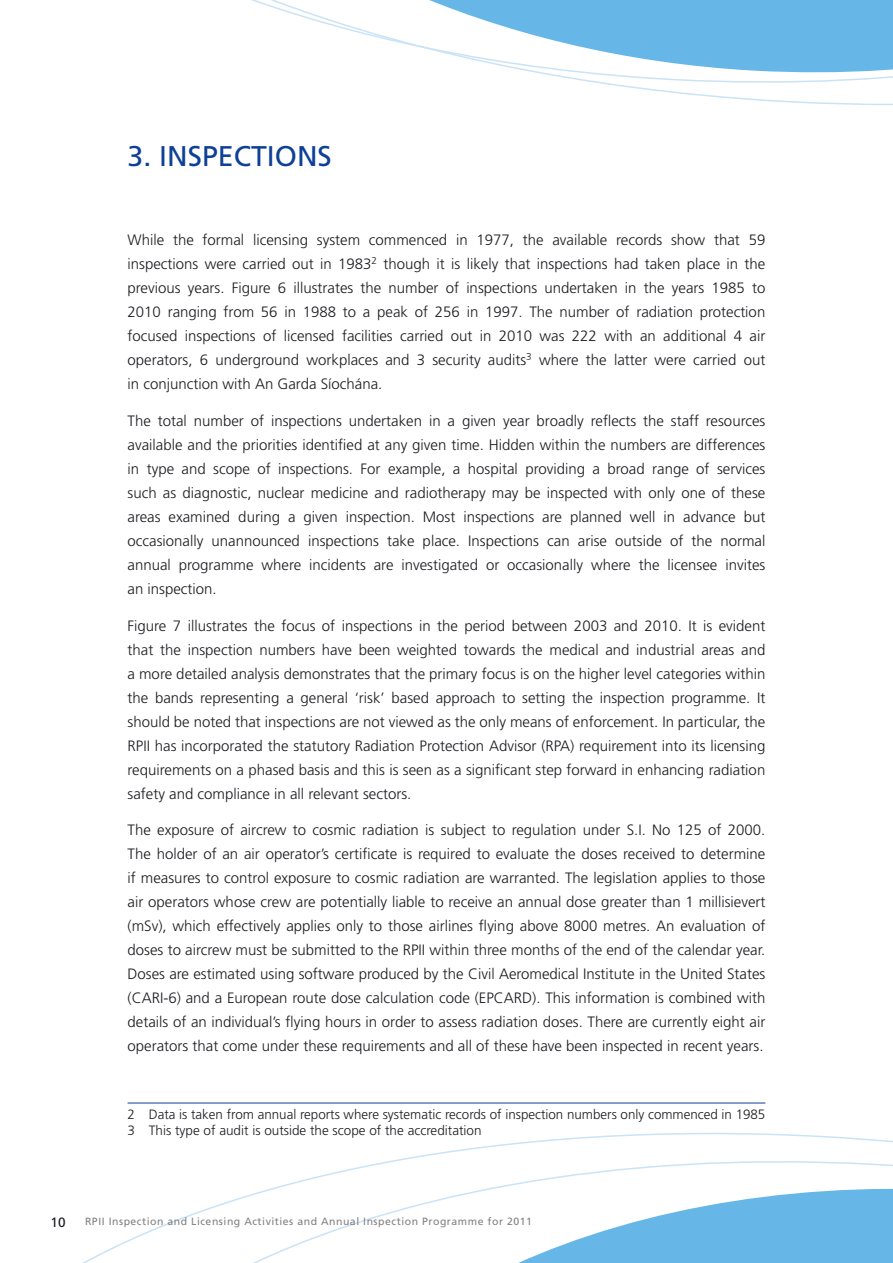
<style>
.page{position:relative;width:893px;height:1263px;background:#fff}
.page>*{position:absolute;margin:0;border:0;box-sizing:border-box;transform-origin:0 0}
.t1{font:28.5px "Frutiger LT Std";color:#0e4096}
.t2{font:300 15px/24px "Frutiger LT Std";color:#1b1c20;text-align:justify}
.t3{font:300 13.5px/16.2px "Frutiger LT Std";color:#1b1c20}
.t4{font:13.5px "Frutiger LT Std";color:#1b1c20}
.t5{font:10.5px "Frutiger LT Std";letter-spacing:.05em;color:#818084}
</style>
<div class="page">
<svg style="left:251px;top:0;width:148px;height:43px"></svg>
<svg style="left:83px;top:1145px;width:408px;height:118px"></svg>
<svg style="left:399px;top:0;width:494px;height:105px"></svg>
<svg style="left:491px;top:1132px;width:402px;height:131px"></svg>
<hr style="left:128px;top:1103px;width:637px;height:1px;background:#0e4096">
<h1 class="t1" style="left:128px;top:139px;width:206px">3. INSPECTIONS</h1>
<p class="t2" style="left:128px;top:228px;width:639px">While the formal licensing system commenced in 1977, the available records show that 59 inspections were carried out in 1983<sup>2</sup> though it is likely that inspections had taken place in the previous years. Figure 6 illustrates the number of inspections undertaken in the years 1985 to 2010 ranging from 56 in 1988 to a peak of 256 in 1997. The number of radiation protection focused inspections of licensed facilities carried out in 2010 was 222 with an additional 4 air operators, 6 underground workplaces and 3 security audits<sup>3</sup> where the latter were carried out in conjunction with An Garda Síochána.</p>
<p class="t2" style="left:128px;top:409px;width:639px">The total number of inspections undertaken in a given year broadly reflects the staff resources available and the priorities identified at any given time. Hidden within the numbers are differences in type and scope of inspections. For example, a hospital providing a broad range of services such as diagnostic, nuclear medicine and radiotherapy may be inspected with only one of these areas examined during a given inspection. Most inspections are planned well in advance but occasionally unannounced inspections take place. Inspections can arise outside of the normal annual programme where incidents are investigated or occasionally where the licensee invites an inspection.</p>
<p class="t2" style="left:128px;top:614px;width:639px">Figure 7 illustrates the focus of inspections in the period between 2003 and 2010. It is evident that the inspection numbers have been weighted towards the medical and industrial areas and a more detailed analysis demonstrates that the primary focus is on the higher level categories within the bands representing a general ‘risk’ based approach to setting the inspection programme. It should be noted that inspections are not viewed as the only means of enforcement. In particular, the RPII has incorporated the statutory Radiation Protection Advisor (RPA) requirement into its licensing requirements on a phased basis and this is seen as a significant step forward in enhancing radiation safety and compliance in all relevant sectors.</p>
<p class="t2" style="left:128px;top:818px;width:639px">The exposure of aircrew to cosmic radiation is subject to regulation under S.I. No 125 of 2000.<br>The holder of an air operator’s certificate is required to evaluate the doses received to determine if measures to control exposure to cosmic radiation are warranted. The legislation applies to those air operators whose crew are potentially liable to receive an annual dose greater than 1 millisievert (mSv), which effectively applies only to those airlines flying above 8000 metres. An evaluation of doses to aircrew must be submitted to the RPII within three months of the end of the calendar year.<br>Doses are estimated using software produced by the Civil Aeromedical Institute in the United States (CARI-6) and a European route dose calculation code (EPCARD). This information is combined with details of an individual’s flying hours in order to assess radiation doses. There are currently eight air operators that come under these requirements and all of these have been inspected in recent years.</p>
<p class="t3" style="left:128px;top:1107px;width:639px">2 Data is taken from annual reports where systematic records of inspection numbers only commenced in 1985<br>3 This type of audit is outside the scope of the accreditation</p>
<p class="t4" style="left:51px;top:1214px;width:17px">10</p>
<p class="t5" style="left:85px;top:1215px;width:448px">RPII Inspection and Licensing Activities and Annual Inspection Programme for 2011</p>
</div>
